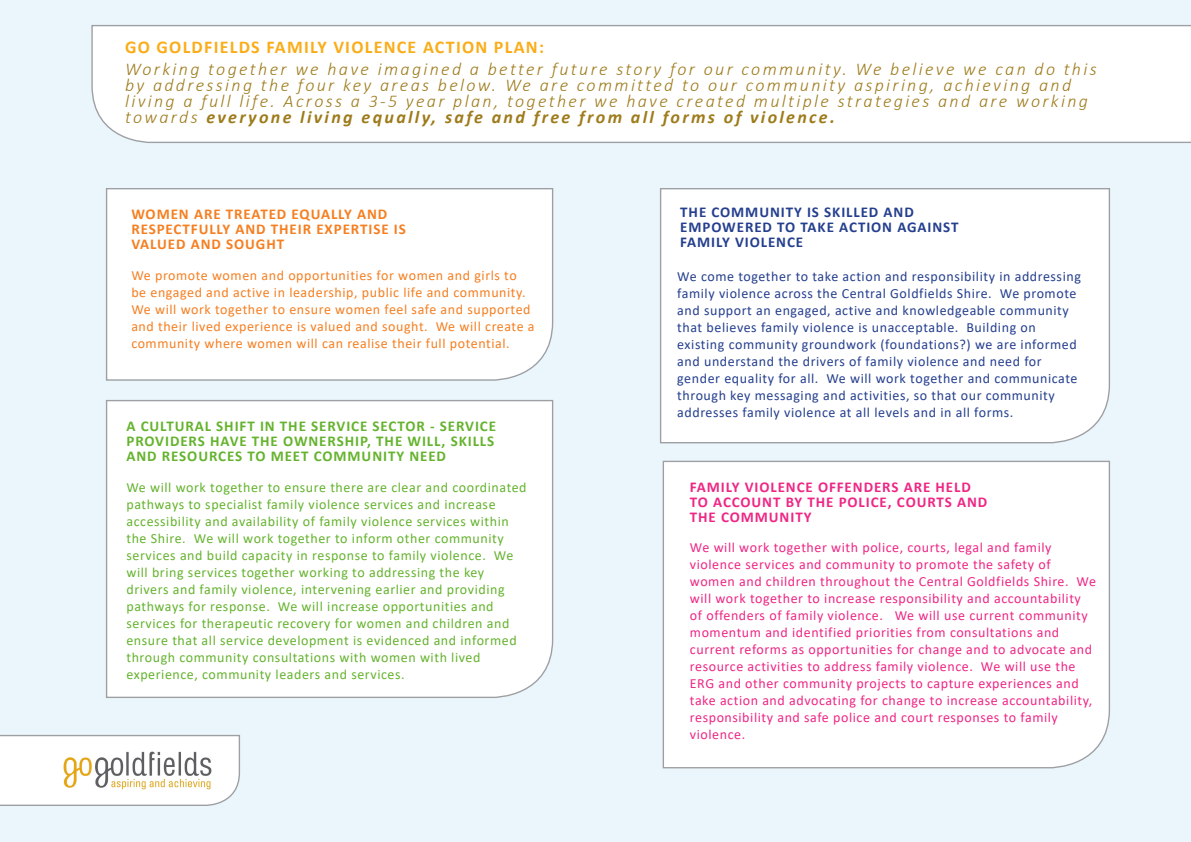
<style>
.page{position:relative;width:1191px;height:842px;background:#eaf6fc}
.page>*{position:absolute;margin:0;border:0;box-sizing:border-box;transform-origin:0 0}
.t1{font:italic 300 18px/16px "Calibri";letter-spacing:.13em;color:#9e7b1b}
.t2{font:700 18px "Calibri";letter-spacing:.07em;color:#faad19}
.t3{font:700 15px/15px "Calibri";letter-spacing:.06em;color:#65b32e}
.t4{font:700 15px/15px "Calibri";letter-spacing:.06em;color:#ee2785}
.t5{font:700 15px/15px "Calibri";letter-spacing:.06em;color:#f57f21}
.t6{font:700 15px/15px "Calibri";letter-spacing:.06em;color:#253f8e}
.t7{font:14px/17px "Calibri";letter-spacing:.04em;color:#65b32e}
.t8{font:14px/17px "Calibri";letter-spacing:.04em;color:#ee2785}
.t9{font:14px/17px "Calibri";letter-spacing:.04em;color:#253f8e}
.t10{font:14px/17px "Calibri";letter-spacing:.04em;color:#f57f21}
.s1{font-weight:700}
</style>
<div class="page">
<svg style="left:0;top:734px;width:240px;height:72px;background:#f7f7f8"></svg>
<div style="left:91px;top:25px;width:1100px;height:118px;background:#fff"></div>
<img style="left:62px;top:750px;width:151px;height:47px">
<div style="left:660px;top:188px;width:450px;height:256px;background:#fff"></div>
<div style="left:106px;top:188px;width:448px;height:193px;background:#fff"></div>
<div style="left:662px;top:460px;width:448px;height:309px;background:#fff"></div>
<div style="left:106px;top:400px;width:448px;height:298px;background:#fff"></div>
<p class="t2" style="left:125px;top:35px;width:420px">GO GOLDFIELDS FAMILY VIOLENCE ACTION PLAN:</p>
<p class="t1" style="left:125px;top:61px;width:973px">Working together we have imagined a better future story for our community. We believe we can do this by addressing the four key areas below. We are committed to our community aspiring, achieving and living a full life. Across a 3-5 year plan, together we have created multiple strategies and are working towards <span class="s1">everyone living equally, safe and free from all forms of violence.</span></p>
<p class="t5" style="left:131px;top:206px;width:276px">WOMEN ARE TREATED EQUALLY AND<br>RESPECTFULLY AND THEIR EXPERTISE IS<br>VALUED AND SOUGHT</p>
<p class="t10" style="left:131px;top:266px;width:405px">We promote women and opportunities for women and girls to be engaged and active in leadership, public life and community.<br>We will work together to ensure women feel safe and supported and their lived experience is valued and sought. We will create a community where women will can realise their full potential.</p>
<p class="t3" style="left:126px;top:419px;width:371px">A CULTURAL SHIFT IN THE SERVICE SECTOR - SERVICE<br>PROVIDERS HAVE THE OWNERSHIP, THE WILL, SKILLS<br>AND RESOURCES TO MEET COMMUNITY NEED</p>
<p class="t7" style="left:126px;top:478px;width:402px">We will work together to ensure there are clear and coordinated pathways to specialist family violence services and increase accessibility and availability of family violence services within the Shire. We will work together to inform other community services and build capacity in response to family violence. We will bring services together working to addressing the key drivers and family violence, intervening earlier and providing pathways for response. We will increase opportunities and services for therapeutic recovery for women and children and ensure that all service development is evidenced and informed through community consultations with women with lived experience, community leaders and services.</p>
<p class="t6" style="left:680px;top:204px;width:235px">THE COMMUNITY IS SKILLED AND</p>
<p class="t6" style="left:680px;top:219px;width:280px">EMPOWERED TO TAKE ACTION AGAINST<br>FAMILY VIOLENCE</p>
<p class="t9" style="left:677px;top:268px;width:405px">We come together to take action and responsibility in addressing family violence across the Central Goldfields Shire. We promote and support an engaged, active and knowledgeable community that believes family violence is unacceptable. Building on existing community groundwork (foundations?) we are informed and understand the drivers of family violence and need for gender equality for all. We will work together and communicate through key messaging and activities, so that our community addresses family violence at all levels and in all forms.</p>
<p class="t4" style="left:690px;top:479px;width:299px">FAMILY VIOLENCE OFFENDERS ARE HELD<br>TO ACCOUNT BY THE POLICE, COURTS AND<br>THE COMMUNITY</p>
<p class="t8" style="left:690px;top:538px;width:408px">We will work together with police, courts, legal and family violence services and community to promote the safety of women and children throughout the Central Goldfields Shire. We will work together to increase responsibility and accountability of offenders of family violence. We will use current community momentum and identified priorities from consultations and current reforms as opportunities for change and to advocate and resource activities to address family violence. We will use the ERG and other community projects to capture experiences and take action and advocating for change to increase accountability, responsibility and safe police and court responses to family violence.</p>
</div>
